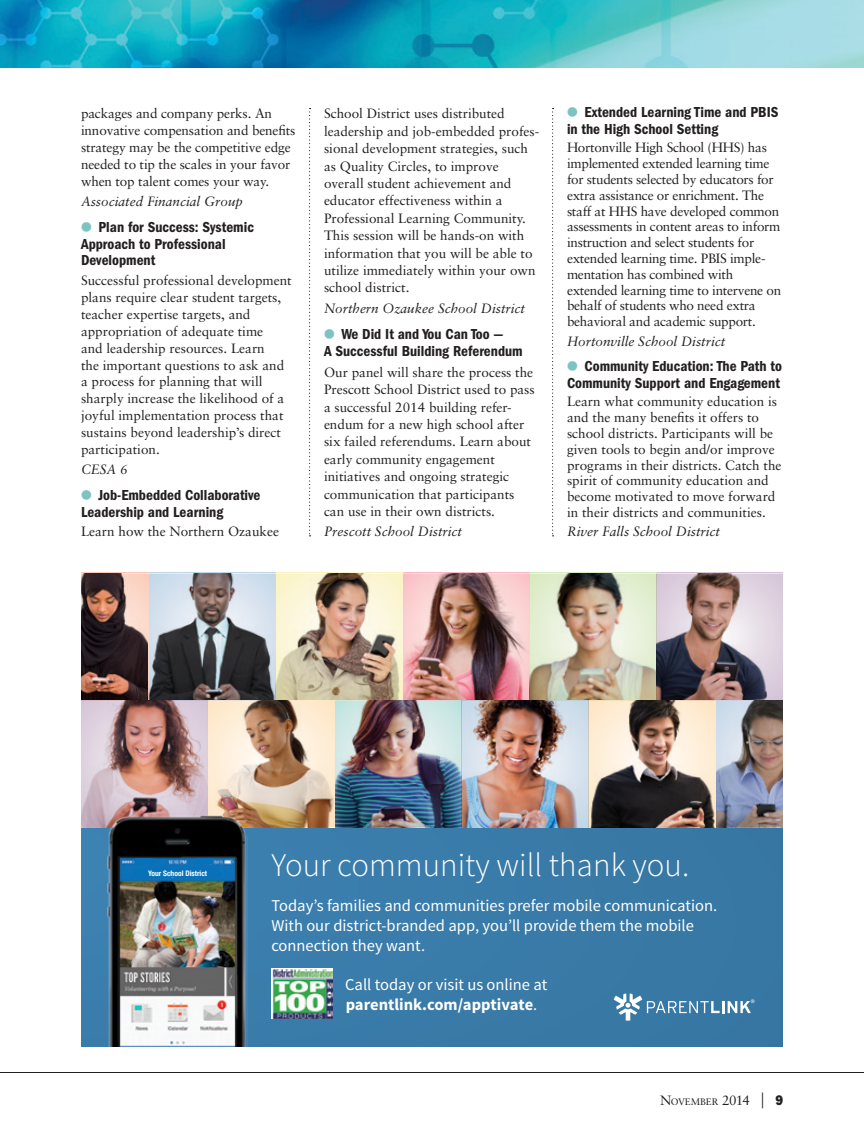
<style>
.page{position:relative;width:864px;height:1134px;background:#fff}
.page>*{position:absolute;margin:0;border:0;box-sizing:border-box;transform-origin:0 0}
.t1{font:300 33px "Source Sans Pro";color:#fff}
.t2{font:16.5px/19.8px "Source Sans Pro";color:#fff}
.t3{font:600 condensed 15px/16.8px "Franklin Gothic";color:#231f20}
.t4{font:13.5px/17.4px "Sabon";color:#231f20}
.t5{font:13.5px/15.8px "Sabon";letter-spacing:-.02em;color:#231f20}
.t6{font:italic 13.5px "Sabon";color:#231f20}
.t7{font:9.45px "Sabon";color:#231f20}
.t8{font:700 condensed 7.65px "Helvetica Neue";color:#fff}
.t9{font:4.95px "Trade Gothic";color:#fff}
.s1{font-weight:700}
.s2{font-size:13.5px}
.s3{font-size:20.25px}
.s4{font-family:"Franklin Gothic";font-weight:800;font-size:14.1px}
</style>
<div class="page">
<img style="left:0;top:0;width:864px;height:67px">
<hr style="left:276px;top:572px;width:127px;height:1px;background:#f0dc3e">
<hr style="left:403px;top:572px;width:127px;height:1px;background:#ee2850">
<hr style="left:530px;top:572px;width:127px;height:1px;background:#8cc541">
<hr style="left:149px;top:572px;width:127px;height:1px;background:#3e86b8">
<hr style="left:81px;top:572px;width:68px;height:1px;background:#f15b28">
<div style="left:81px;top:827px;width:702px;height:220px;background:#397aa8"></div>
<img style="left:81px;top:573px;width:702px;height:254px">
<svg style="left:614px;top:993px;width:137px;height:28px"></svg>
<img style="left:107px;top:814px;width:141px;height:233px">
<div style="left:135px;top:858px;width:18px;height:7px;background:#0771b9"></div>
<div style="left:195px;top:858px;width:18px;height:6px;background:#0771b9"></div>
<div style="left:135px;top:869px;width:84px;height:8px;background:#0771b9"></div>
<img style="left:271px;top:969px;width:61px;height:50px">
<svg style="left:552px;top:108px;width:2px;height:428px"></svg>
<svg style="left:309px;top:108px;width:2px;height:428px"></svg>
<hr style="left:0;top:1072px;width:864px;height:1px;background:#231f20">
<p class="t4" style="left:81px;top:105px;width:216px;line-height:16.8px">packages and company perks. An innovative compensation and benefits strategy may be the competitive edge needed to tip the scales in your favor when top talent comes your way.</p>
<p class="t6" style="left:81px;top:193px;width:164px">Associated Financial Group</p>
<p class="t3" style="left:81px;top:218px;width:174px;text-indent:18px">Plan for Success: Systemic<br>Approach to Professional<br>Development</p>
<p class="t4" style="left:81px;top:272px;width:212px;line-height:16.8px">Successful professional development plans require clear student targets, teacher expertise targets, and appropriation of adequate time<br>and leadership resources. Learn<br>the important questions to ask and a process for planning that will sharply increase the likelihood of a joyful implementation process that sustains beyond leadership’s direct participation.</p>
<p class="t6" style="left:81px;top:461px;width:48px">CESA 6</p>
<p class="t3" style="left:81px;top:486px;width:181px;text-indent:18px">Job-Embedded Collaborative<br>Leadership and Learning</p>
<p class="t4" style="left:81px;top:523px;width:200px">Learn how the Northern Ozaukee</p>
<p class="t4" style="left:324px;top:105px;width:217px">School District uses distributed leadership and job-embedded profes&shy;sional development strategies, such as Quality Circles, to improve overall student achievement and educator effectiveness within a Professional Learning Community.<br>This session will be hands-on with information that you will be able to utilize immediately within your own school district.</p>
<p class="t6" style="left:324px;top:300px;width:203px">Northern Ozaukee School District</p>
<p class="t3" style="left:324px;top:326px;width:200px;line-height:17.4px;text-align:center">We Did It and You Can Too —<br>A Successful Building Referendum</p>
<p class="t4" style="left:324px;top:363px;width:212px">Our panel will share the process the Prescott School District used to pass a successful 2014 building refer&shy;endum for a new high school after six failed referendums. Learn about early community engagement initiatives and ongoing strategic communication that participants can use in their own districts.</p>
<p class="t6" style="left:324px;top:524px;width:139px">Prescott School District</p>
<p class="t3" style="left:567px;top:104px;width:213px;text-indent:18px">Extended Learning Time and PBIS in the High School Setting</p>
<p class="t5" style="left:567px;top:140px;width:216px">Hortonville High School (HHS) has implemented extended learning time for students selected by educators for extra assistance or enrichment. The staff at HHS have developed common assessments in content areas to inform instruction and select students for extended learning time. PBIS imple&shy;mentation has combined with extended learning time to intervene on behalf of students who need extra behavioral and academic support.</p>
<p class="t6" style="left:567px;top:333px;width:160px">Hortonville School District</p>
<p class="t3" style="left:567px;top:358px;width:216px;text-align:right">Community Education: The Path to<br>Community Support and Engagement</p>
<p class="t4" style="left:567px;top:394px;width:216px;line-height:15.8px">Learn what community education is and the many benefits it offers to school districts. Participants will be given tools to begin and/or improve programs in their districts. Catch the spirit of community education and become motivated to move forward in their districts and communities.</p>
<p class="t6" style="left:567px;top:524px;width:155px">River Falls School District</p>
<p class="t8" style="left:148px;top:867px;width:61px">Your School District</p>
<h1 class="t1" style="left:271px;top:845px;width:419px">Your community will thank you.</h1>
<p class="t2" style="left:271px;top:896px;width:447px">Today’s families and communities prefer mobile communication.<br>With our district-branded app, you’ll provide them the mobile connection they want.</p>
<p class="t2" style="left:345px;top:975px;width:204px">Call today or visit us online at <span class="s1">parentlink.com/apptivate</span>.</p>
<p class="t9" style="left:751px;top:998px;width:6px">®</p>
<p class="t7" style="left:660px;top:1097px;width:124px"><span class="s2">N</span>OVEMBER <span class="s2">2014</span> <span class="s3">|</span> <span class="s4">9</span></p>
</div>
